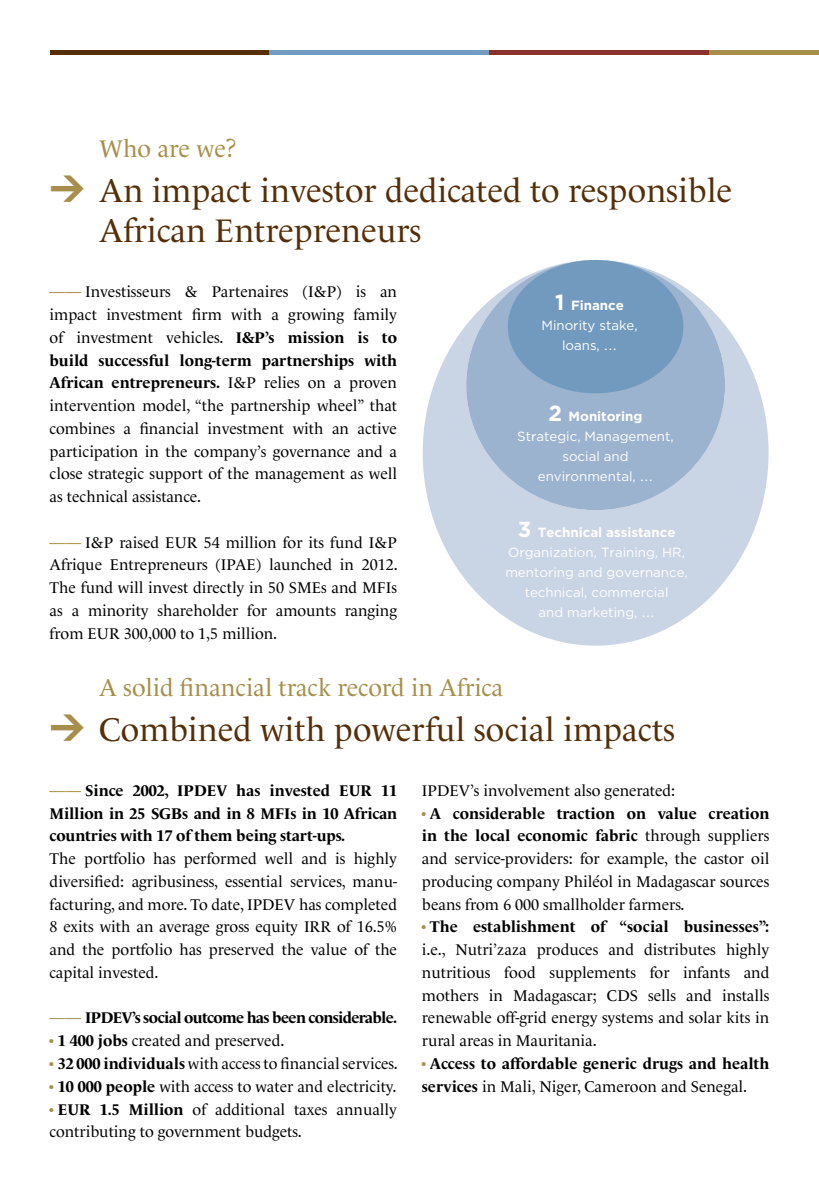
<style>
.page{position:relative;width:819px;height:1191px;background:#fff}
.page>*{position:absolute;margin:0;border:0;box-sizing:border-box;transform-origin:0 0}
.t1{font:33.25px/39.9px "Le Monde Livre";color:#562f08}
.t2{font:24.5px "Le Monde Livre";color:#a78e4a}
.t3{font:15.75px/22.8px "Le Monde Livre";color:#000;text-align:justify}
.t4{font:700 15.75px/22.8px "Le Monde Livre";letter-spacing:-.01em;color:#000;text-align:justify}
.t5{font:700 15.75px "Le Monde Livre";letter-spacing:-.04em;color:#000}
.t6{font:13.3px/19.9px "Gotham HTF";color:#fff;text-align:center}
.s1{font-family:"DIN";font-weight:900;font-size:35px;color:#a78e4a}
.s2{color:#a78e4a}
.s3{font-weight:700}
.s4{font-weight:700;font-size:21.88px}
.s5{font-family:"Myriad Pro"}
.s6{font-weight:400;color:#a78e4a}
.s7{font-weight:400}
</style>
<div class="page">
<div style="left:50px;top:50px;width:219px;height:5px;background:#562f08"></div>
<div style="left:269px;top:50px;width:220px;height:5px;background:#719bc0"></div>
<div style="left:489px;top:50px;width:220px;height:5px;background:#8b322c"></div>
<div style="left:709px;top:50px;width:110px;height:5px;background:#a78e4a"></div>
<svg style="left:422px;top:260px;width:346px;height:385px;fill:#c9d4e4"></svg>
<div style="left:466px;top:260px;width:259px;height:250px;background:#9bb3cf;border-radius:50%"></div>
<div style="left:508px;top:260px;width:175px;height:133px;background:#729abf;border-radius:50%"></div>
<h2 class="t2" style="left:99px;top:135px;width:139px">Who are we?</h2>
<h1 class="t1" style="left:99px;top:171px;width:634px;text-indent:-50px"><span class="s1">&gt;</span> An impact investor dedicated to responsible<br>African Entrepreneurs</h1>
<p class="t3" style="left:50px;top:280px;width:349px"><span class="s2">——</span> Investisseurs &amp; Partenaires (I&amp;P) is an impact investment firm with a growing family of investment vehicles. <span class="s3">I&amp;P’s mission is to build successful long-term partnerships with African entrepreneurs.</span> I&amp;P relies on a proven intervention model, “the partnership wheel” that combines a financial investment with an active participation in the company’s governance and a close strategic support of the management as well as technical assistance.</p>
<p class="t3" style="left:50px;top:531px;width:350px"><span class="s2">——</span> I&amp;P raised EUR 54 million for its fund I&amp;P Afrique Entrepreneurs (IPAE) launched in 2012.<br>The fund will invest directly in 50 SMEs and MFIs as a minority shareholder for amounts ranging from EUR 300,000 to 1,5 million.</p>
<p class="t6" style="left:541px;top:295px;width:98px"><span class="s4">1</span> <span class="s3">Finance<br></span>Minority stake, loans, <span class="s5">…</span></p>
<p class="t6" style="left:517px;top:406px;width:158px"><span class="s4">2</span> <span class="s3">Monitoring<br></span>Strategic, Management, social and environmental, <span class="s5">…</span></p>
<p class="t6" style="left:505px;top:522px;width:184px"><span class="s4">3</span> <span class="s3">Technical assistance<br></span>Organization, Training, HR, mentoring and governance, technical, commercial<br>and marketing, <span class="s5">…</span></p>
<h2 class="t2" style="left:99px;top:673px;width:405px">A solid financial track record in Africa</h2>
<h1 class="t1" style="left:50px;top:709px;width:627px"><span class="s1">&gt;</span> Combined with powerful social impacts</h1>
<p class="t4" style="left:50px;top:779px;width:349px"><span class="s6">——</span> Since 2002, IPDEV has invested EUR 11<br>Million in 25 SGBs and in 8 MFIs in 10 African countries with 17 of them being start-ups.</p>
<p class="t3" style="left:50px;top:847px;width:349px">The portfolio has performed well and is highly diversified: agribusiness, essential services, manu&shy;facturing, and more. To date, IPDEV has completed 8 exits with an average gross equity IRR of 16.5% and the portfolio has preserved the value of the capital invested.</p>
<p class="t5" style="left:50px;top:1008px;width:349px"><span class="s6">——</span> IPDEV’s social outcome has been considerable.</p>
<p class="t3" style="left:50px;top:1029px;width:236px"><span class="s2">•</span> <span class="s3">1 400 jobs</span> created and preserved.</p>
<p class="t3" style="left:50px;top:1052px;width:350px"><span class="s2">•</span> <span class="s3">32 000 individuals</span> with access to financial services.</p>
<p class="t3" style="left:50px;top:1075px;width:348px"><span class="s2">•</span> <span class="s3">10 000 people</span> with access to water and electricity.</p>
<p class="t3" style="left:50px;top:1097px;width:349px"><span class="s2">•</span> <span class="s3">EUR 1.5 Million</span> of additional taxes annually contributing to government budgets.</p>
<p class="t3" style="left:422px;top:779px;width:255px">IPDEV’s involvement also generated:</p>
<p class="t3" style="left:422px;top:801px;width:349px"><span class="s2">•</span> <span class="s3">A considerable traction on value creation in the local economic fabric</span> through suppliers and service-providers: for example, the castor oil producing company Philéol in Madagascar sources beans from 6 000 smallholder farmers.</p>
<p class="t3" style="left:422px;top:915px;width:349px"><span class="s2">•</span> <span class="s3">The establishment of “social businesses”: </span>i.e., Nutri’zaza produces and distributes highly nutritious food supplements for infants and mothers in Madagascar; CDS sells and installs renewable off-grid energy systems and solar kits in rural areas in Mauritania.</p>
<p class="t4" style="left:422px;top:1052px;width:349px"><span class="s6">•</span> Access to affordable generic drugs and health services <span class="s7">in Mali, Niger, Cameroon and Senegal.</span></p>
</div>
